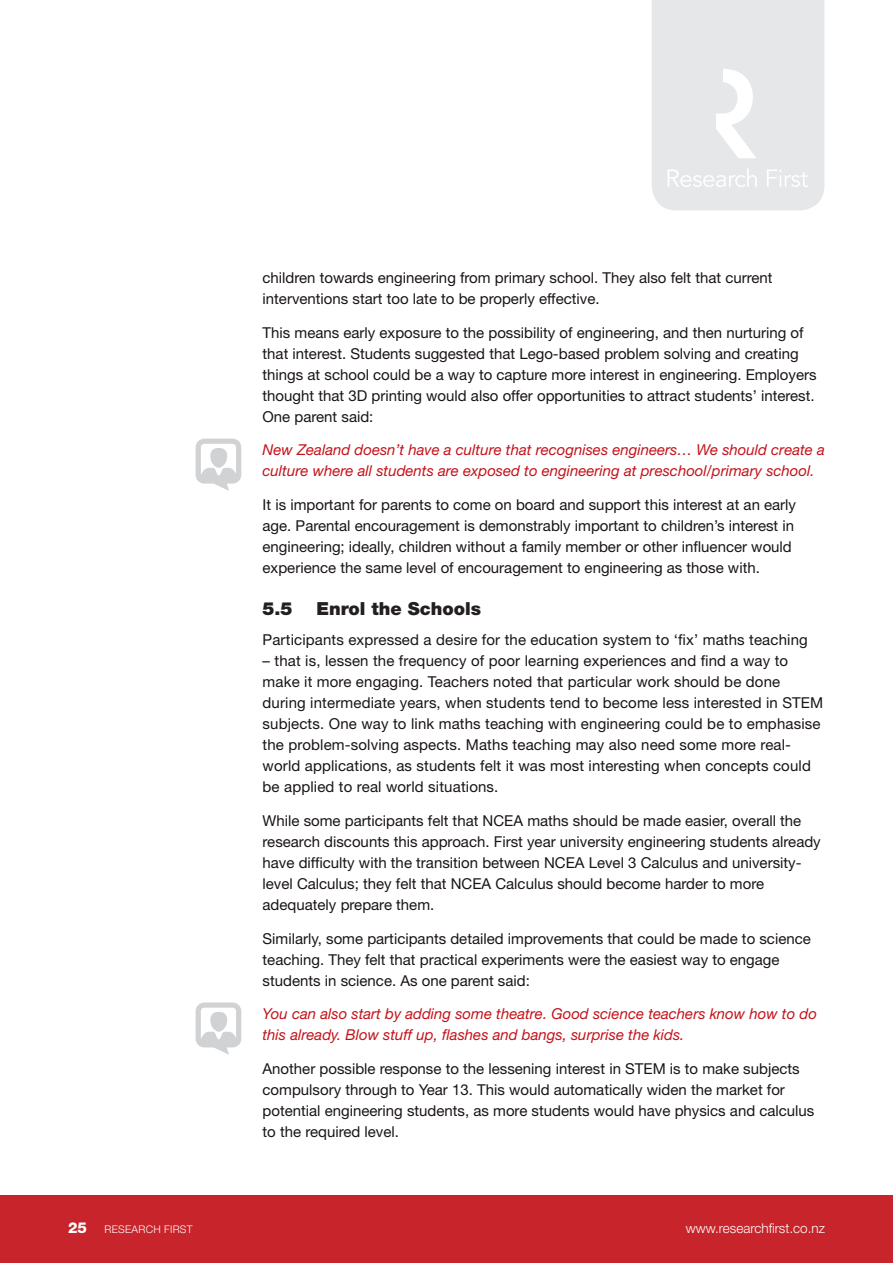
<style>
.page{position:relative;width:893px;height:1263px;background:#fff}
.page>*{position:absolute;margin:0;border:0;box-sizing:border-box;transform-origin:0 0}
.Body_header{font:900 18px "Helvetica Neue LT Std";color:#231f20}
.Body_copy{font:15px/21px "Helvetica Neue LT Std";color:#1a1415}
.Body_copy-2{font:italic 15px/21px "Helvetica Neue LT Std";color:#c4121a}
.t1{font:300 13.5px "Helvetica Neue LT Std";color:#fff}
.t2{font:300 10.5px "Helvetica Neue LT Std";letter-spacing:.025em;color:#fff}
.s1{font-weight:800;font-size:15px}
</style>
<div class="page">
<div style="left:0;top:1195px;width:893px;height:68px;background:#c8242b"></div>
<svg style="left:652px;top:0;width:172px;height:210px;background:#e7e8ea"></svg>
<svg style="left:196px;top:439px;width:45px;height:52px"></svg>
<svg style="left:196px;top:1002px;width:45px;height:53px"></svg>
<p class="Body_copy" style="left:263px;top:267px;width:512px">children towards engineering from primary school. They also felt that current interventions start too late to be properly effective.</p>
<p class="Body_copy" style="left:263px;top:322px;width:556px">This means early exposure to the possibility of engineering, and then nurturing of that interest. Students suggested that Lego-based problem solving and creating things at school could be a way to capture more interest in engineering. Employers thought that 3D printing would also offer opportunities to attract students’ interest.<br>One parent said:</p>
<p class="Body_copy-2" style="left:263px;top:439px;width:564px">New Zealand doesn’t have a culture that recognises engineers… We should create a culture where all students are exposed to engineering at preschool/primary school.</p>
<p class="Body_copy" style="left:263px;top:494px;width:535px">It is important for parents to come on board and support this interest at an early age. Parental encouragement is demonstrably important to children’s interest in engineering; ideally, children without a family member or other influencer would experience the same level of encouragement to engineering as those with.</p>
<p class="Body_header" style="left:263px;top:598px;width:32px">5.5</p>
<p class="Body_header" style="left:317px;top:598px;width:166px">Enrol the Schools</p>
<p class="Body_copy" style="left:263px;top:629px;width:547px">Participants expressed a desire for the education system to ‘fix’ maths teaching</p>
<p class="Body_copy" style="left:263px;top:650px;width:562px">– that is, lessen the frequency of poor learning experiences and find a way to make it more engaging. Teachers noted that particular work should be done during intermediate years, when students tend to become less interested in STEM subjects. One way to link maths teaching with engineering could be to emphasise the problem-solving aspects. Maths teaching may also need some more real&shy;world applications, as students felt it was most interesting when concepts could be applied to real world situations.</p>
<p class="Body_copy" style="left:263px;top:810px;width:560px">While some participants felt that NCEA maths should be made easier, overall the research discounts this approach. First year university engineering students already have difficulty with the transition between NCEA Level 3 Calculus and university&shy;level Calculus; they felt that NCEA Calculus should become harder to more adequately prepare them.</p>
<p class="Body_copy" style="left:263px;top:927px;width:550px">Similarly, some participants detailed improvements that could be made to science teaching. They felt that practical experiments were the easiest way to engage students in science. As one parent said:</p>
<p class="Body_copy-2" style="left:263px;top:1003px;width:556px">You can also start by adding some theatre. Good science teachers know how to do this already. Blow stuff up, flashes and bangs, surprise the kids.</p>
<p class="Body_copy" style="left:263px;top:1058px;width:553px">Another possible response to the lessening interest in STEM is to make subjects compulsory through to Year 13. This would automatically widen the market for potential engineering students, as more students would have physics and calculus to the required level.</p>
<p class="t2" style="left:68px;top:1223px;width:126px"><span class="s1">25</span> RESEARCH FIRST</p>
<p class="t1" style="left:686px;top:1220px;width:141px">www.researchfirst.co.nz</p>
</div>
